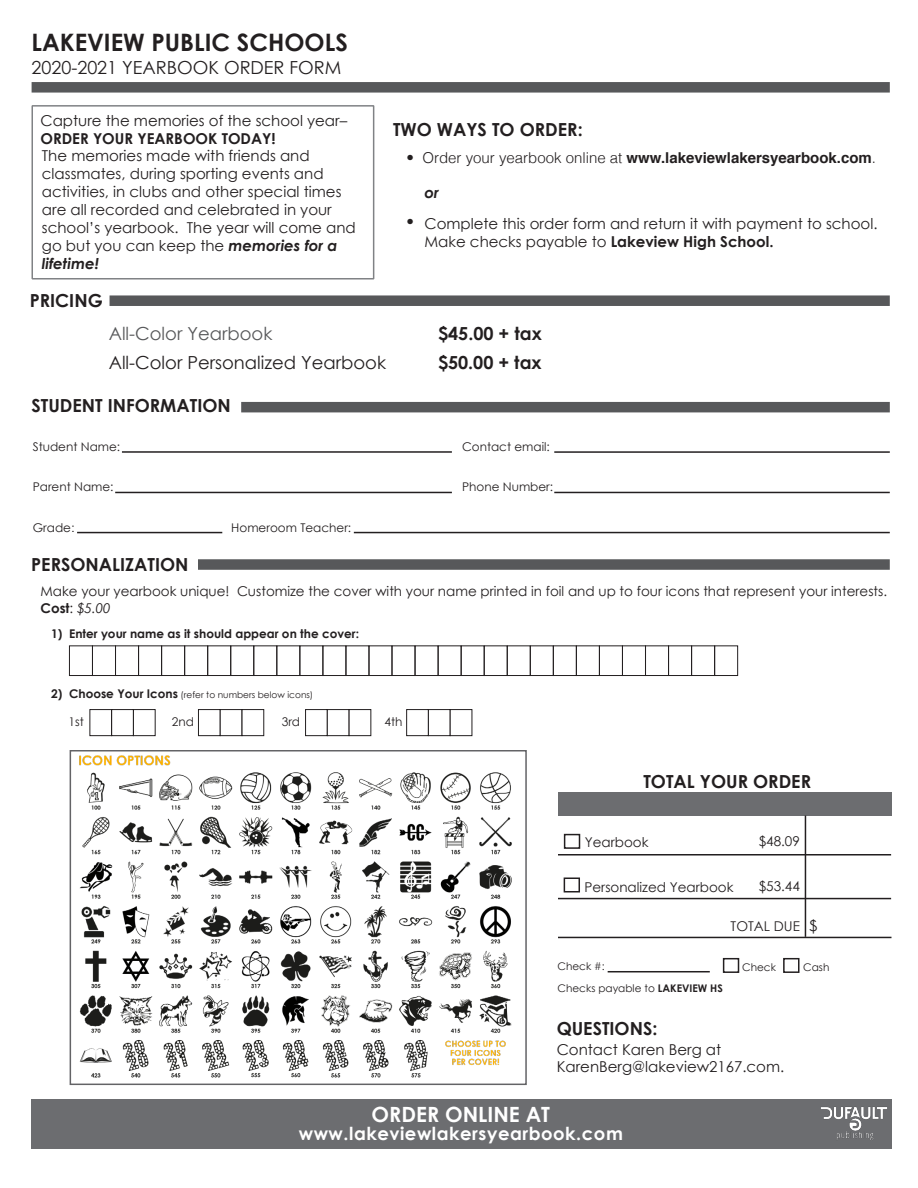
<style>
.page{position:relative;width:918px;height:1188px;background:#fff}
.page>*{position:absolute;margin:0;border:0;box-sizing:border-box;transform-origin:0 0}
.t1{font:700 24px "Century Gothic";color:#231f20}
.t2{font:700 21px "Century Gothic";color:#fff}
.t3{font:700 18px "Century Gothic";color:#231f20}
.t4{font:18px "Century Gothic";color:#231f20}
.t5{font:700 18px "Century Gothic";letter-spacing:.03em;color:#fff}
.t6{font:18px "Century Gothic";color:#57585a}
.t7{font:15px/18px "Century Gothic";color:#231f20}
.t8{font:700 15px "Helvetica";color:#231f20}
.t9{font:italic 700 15px "Century Gothic";color:#231f20}
.t10{font:300 15px "Helvetica";color:#231f20}
.t11{font:13.5px/16.4px "Century Gothic";color:#231f20}
.t12{font:12px "Century Gothic";color:#231f20}
.t13{font:700 12px "Century Gothic";color:#231f20}
.t14{font:10.5px "Century Gothic";color:#231f20}
.t15{font:9px "Century Gothic";color:#231f20}
.s1{font-weight:700}
.s2{font-weight:300}
.s3{font-weight:700;font-style:italic}
.s4{font-family:"Helvetica"}
.s5{font-style:italic}
.s6{font-weight:700;font-size:12px}
</style>
<div class="page">
<div style="left:31px;top:1099px;width:860px;height:49px;background:#6c6d70"></div>
<hr style="left:608px;top:971px;width:102px;height:1px;background:#231f20">
<div style="left:723px;top:958px;width:16px;height:15px;border:2px solid #231f20"></div>
<div style="left:783px;top:958px;width:17px;height:15px;border:2px solid #231f20"></div>
<div style="left:558px;top:792px;width:333px;height:24px;background:#6c6d70"></div>
<div style="left:564px;top:834px;width:16px;height:15px;border:2px solid #231f20"></div>
<hr style="left:558px;top:854px;width:333px;height:2px;background:#231f20">
<div style="left:564px;top:878px;width:16px;height:14px;border:2px solid #231f20"></div>
<hr style="left:558px;top:898px;width:333px;height:1px;background:#231f20">
<hr style="left:558px;top:937px;width:333px;height:1px;background:#231f20">
<hr style="left:805px;top:816px;width:1px;height:121px;background:#231f20">
<div style="left:305px;top:709px;width:23px;height:27px;border:1px solid #231f20"></div>
<div style="left:327px;top:709px;width:22px;height:27px;border:1px solid #231f20"></div>
<div style="left:349px;top:709px;width:22px;height:27px;border:1px solid #231f20"></div>
<div style="left:90px;top:709px;width:22px;height:27px;border:1px solid #231f20"></div>
<div style="left:111px;top:709px;width:23px;height:27px;border:1px solid #231f20"></div>
<div style="left:133px;top:709px;width:23px;height:27px;border:1px solid #231f20"></div>
<div style="left:406px;top:709px;width:23px;height:27px;border:1px solid #231f20"></div>
<div style="left:428px;top:709px;width:22px;height:27px;border:1px solid #231f20"></div>
<div style="left:450px;top:709px;width:22px;height:27px;border:1px solid #231f20"></div>
<div style="left:198px;top:709px;width:23px;height:27px;border:1px solid #231f20"></div>
<div style="left:220px;top:709px;width:22px;height:27px;border:1px solid #231f20"></div>
<div style="left:242px;top:709px;width:22px;height:27px;border:1px solid #231f20"></div>
<div style="left:69px;top:646px;width:24px;height:30px;border:1px solid #231f20"></div>
<div style="left:92px;top:646px;width:24px;height:30px;border:1px solid #231f20"></div>
<div style="left:115px;top:646px;width:24px;height:30px;border:1px solid #231f20"></div>
<div style="left:138px;top:646px;width:24px;height:30px;border:1px solid #231f20"></div>
<div style="left:161px;top:646px;width:24px;height:30px;border:1px solid #231f20"></div>
<div style="left:392px;top:646px;width:23px;height:30px;border:1px solid #231f20"></div>
<div style="left:184px;top:646px;width:24px;height:30px;border:1px solid #231f20"></div>
<div style="left:207px;top:646px;width:24px;height:30px;border:1px solid #231f20"></div>
<div style="left:230px;top:646px;width:24px;height:30px;border:1px solid #231f20"></div>
<div style="left:253px;top:646px;width:24px;height:30px;border:1px solid #231f20"></div>
<div style="left:276px;top:646px;width:24px;height:30px;border:1px solid #231f20"></div>
<div style="left:300px;top:646px;width:23px;height:30px;border:1px solid #231f20"></div>
<div style="left:323px;top:646px;width:23px;height:30px;border:1px solid #231f20"></div>
<div style="left:346px;top:646px;width:23px;height:30px;border:1px solid #231f20"></div>
<div style="left:369px;top:646px;width:23px;height:30px;border:1px solid #231f20"></div>
<div style="left:415px;top:646px;width:23px;height:30px;border:1px solid #231f20"></div>
<div style="left:438px;top:646px;width:23px;height:30px;border:1px solid #231f20"></div>
<div style="left:461px;top:646px;width:24px;height:30px;border:1px solid #231f20"></div>
<div style="left:484px;top:646px;width:24px;height:30px;border:1px solid #231f20"></div>
<div style="left:507px;top:646px;width:24px;height:30px;border:1px solid #231f20"></div>
<div style="left:530px;top:646px;width:24px;height:30px;border:1px solid #231f20"></div>
<div style="left:553px;top:646px;width:24px;height:30px;border:1px solid #231f20"></div>
<div style="left:576px;top:646px;width:24px;height:30px;border:1px solid #231f20"></div>
<div style="left:599px;top:646px;width:24px;height:30px;border:1px solid #231f20"></div>
<div style="left:622px;top:646px;width:24px;height:30px;border:1px solid #231f20"></div>
<div style="left:645px;top:646px;width:24px;height:30px;border:1px solid #231f20"></div>
<div style="left:668px;top:646px;width:24px;height:30px;border:1px solid #231f20"></div>
<div style="left:691px;top:646px;width:24px;height:30px;border:1px solid #231f20"></div>
<div style="left:714px;top:646px;width:24px;height:30px;border:1px solid #231f20"></div>
<div style="left:198px;top:559px;width:692px;height:11px;background:#57585a"></div>
<img style="left:79px;top:755px;width:433px;height:323px">
<div style="left:70px;top:750px;width:457px;height:335px;border:2px solid #636366"></div>
<img style="left:821px;top:1107px;width:66px;height:33px">
<div style="left:32px;top:105px;width:342px;height:175px;border:2px solid #808285"></div>
<hr style="left:122px;top:451px;width:330px;height:2px;background:#231f20">
<hr style="left:115px;top:492px;width:337px;height:1px;background:#231f20">
<hr style="left:554px;top:451px;width:336px;height:2px;background:#231f20">
<hr style="left:77px;top:532px;width:145px;height:1px;background:#231f20">
<hr style="left:354px;top:532px;width:536px;height:1px;background:#231f20">
<div style="left:32px;top:82px;width:858px;height:11px;background:#57585a"></div>
<div style="left:241px;top:402px;width:649px;height:10px;background:#57585a"></div>
<div style="left:110px;top:295px;width:780px;height:11px;background:#57585a"></div>
<hr style="left:554px;top:492px;width:336px;height:1px;background:#231f20">
<p class="t1" style="left:32px;top:24px;width:318px">LAKEVIEW PUBLIC SCHOOLS</p>
<p class="t4" style="left:32px;top:54px;width:311px">2020-2021 YEARBOOK ORDER FORM</p>
<p class="t7" style="left:40px;top:112px;width:308px">Capture the memories of the school year–<br><span class="s1">ORDER YOUR YEARBOOK TODAY!</span></p>
<p class="t3" style="left:393px;top:116px;width:191px">TWO WAYS TO ORDER:</p>
<p class="t7" style="left:42px;top:146px;width:269px">The memories made with friends and</p>
<p class="t8" style="left:406px;top:145px;width:471px"><span class="s2">• Order your yearbook online at</span> www.lakeviewlakersyearbook.com<span class="s2">.</span></p>
<p class="t7" style="left:42px;top:164px;width:315px">classmates, during sporting events and activities, in clubs and other special times are all recorded and celebrated in your school’s yearbook. The year will come and go but you can keep the <span class="s3">memories for a lifetime!</span></p>
<p class="t9" style="left:424px;top:181px;width:16px">or</p>
<p class="t7" style="left:424px;top:214px;width:455px">Complete this order form and return it with payment to school.</p>
<p class="t10" style="left:406px;top:209px;width:9px">•</p>
<p class="t7" style="left:424px;top:233px;width:351px">Make checks payable to <span class="s1">Lakeview High School.</span></p>
<p class="t3" style="left:30px;top:287px;width:75px">PRICING</p>
<p class="t6" style="left:109px;top:321px;width:165px">All-Color Yearbook</p>
<p class="t4" style="left:109px;top:350px;width:279px">All-Color Personalized Yearbook</p>
<p class="t3" style="left:31px;top:392px;width:201px">STUDENT INFORMATION</p>
<p class="t12" style="left:33px;top:438px;width:89px">Student Name:</p>
<p class="t12" style="left:33px;top:478px;width:82px">Parent Name:</p>
<p class="t12" style="left:33px;top:519px;width:43px">Grade<span class="s4">:</span></p>
<p class="t12" style="left:231px;top:519px;width:121px">Homeroom Teacher:</p>
<p class="t3" style="left:438px;top:320px;width:105px">$45.00 + tax</p>
<p class="t3" style="left:438px;top:349px;width:105px">$50.00 + tax</p>
<p class="t12" style="left:462px;top:438px;width:89px">Contact email:</p>
<p class="t12" style="left:462px;top:478px;width:93px">Phone Number:</p>
<p class="t3" style="left:31px;top:551px;width:159px">PERSONALIZATION</p>
<p class="t11" style="left:40px;top:583px;width:848px">Make your yearbook unique! Customize the cover with your name printed in foil and up to four icons that represent your interests.<br><span class="s1">Cost</span>: <span class="s5">$5.00</span></p>
<p class="t13" style="left:51px;top:624px;width:309px">1) Enter your name as it should appear on the cover:</p>
<p class="t15" style="left:51px;top:689px;width:264px"><span class="s6">2) Choose Your Icons</span> (refer to numbers below icons)</p>
<p class="t12" style="left:68px;top:713px;width:17px">1st</p>
<p class="t12" style="left:172px;top:713px;width:24px">2nd</p>
<p class="t12" style="left:282px;top:713px;width:20px">3rd</p>
<p class="t12" style="left:384px;top:713px;width:20px">4th</p>
<p class="t3" style="left:643px;top:768px;width:169px">TOTAL YOUR ORDER</p>
<p class="t11" style="left:759px;top:833px;width:43px">$48.09</p>
<p class="t11" style="left:759px;top:878px;width:43px">$53.44</p>
<p class="t11" style="left:585px;top:834px;width:65px">Yearbook</p>
<p class="t11" style="left:585px;top:879px;width:150px">Personalized Yearbook</p>
<p class="t11" style="left:731px;top:918px;width:71px">TOTAL DUE</p>
<p class="t7" style="left:809px;top:916px;width:10px">$</p>
<p class="t14" style="left:558px;top:958px;width:49px">Check #:</p>
<p class="t14" style="left:742px;top:960px;width:35px">Check</p>
<p class="t14" style="left:558px;top:981px;width:167px">Checks payable to <span class="s1">LAKEVIEW HS</span></p>
<p class="t3" style="left:557px;top:1014px;width:102px">QUESTIONS:</p>
<p class="t7" style="left:557px;top:1058px;width:229px">KarenBerg@lakeview2167.com.</p>
<p class="t7" style="left:557px;top:1040px;width:166px">Contact Karen Berg at</p>
<p class="t14" style="left:803px;top:960px;width:28px">Cash</p>
<p class="t2" style="left:372px;top:1098px;width:180px">ORDER ONLINE AT</p>
<p class="t5" style="left:299px;top:1119px;width:326px">www.lakeviewlakersyearbook.com</p>
</div>
